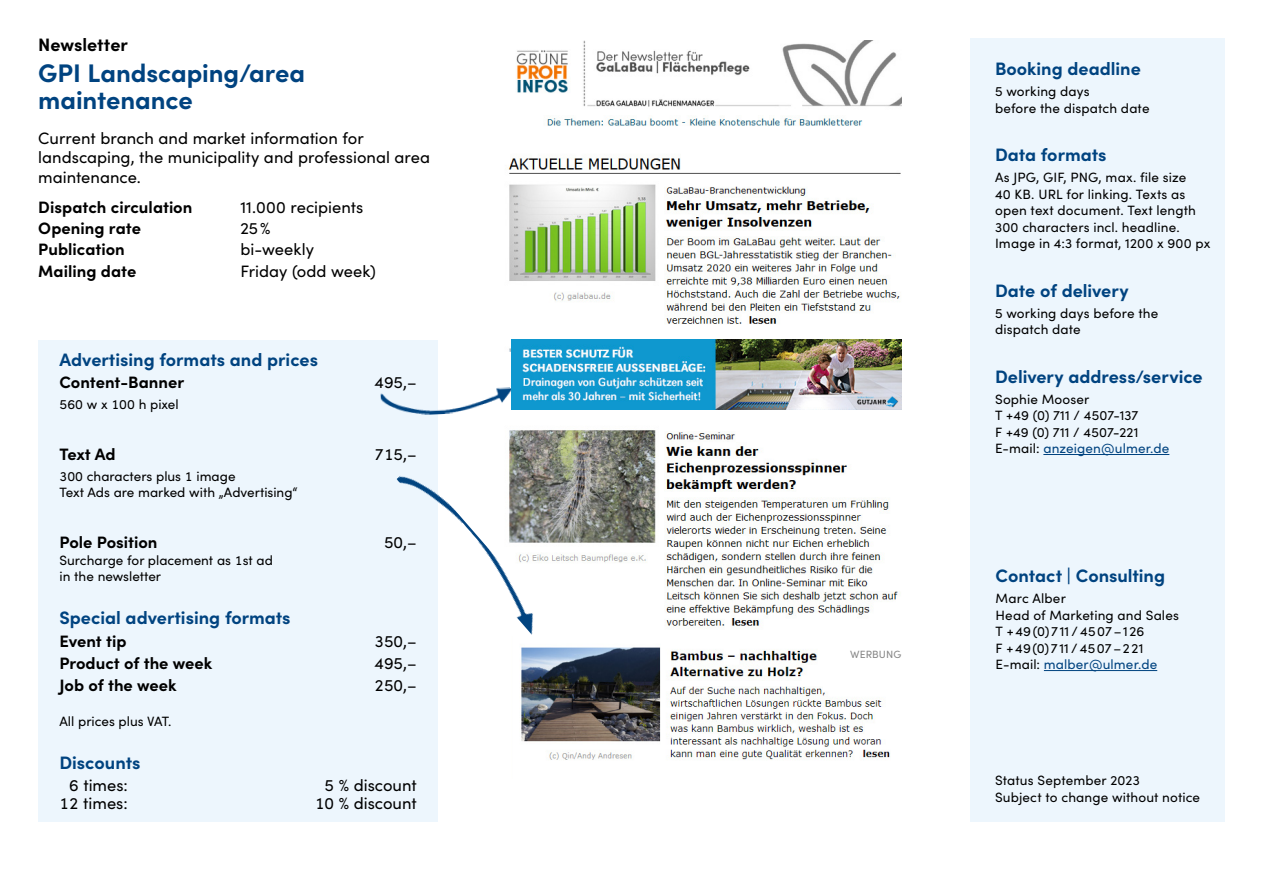
<style>
.page{position:relative;width:1263px;height:893px;background:#fff}
.page>*{position:absolute;margin:0;border:0;box-sizing:border-box;transform-origin:0 0}
._01_Zwischenüberschr{font:700 25.5px/27px "Sofia Pro";letter-spacing:-.005em;color:#004380}
._02_Subhead{font:700 18px "Sofia Pro";color:#004380}
._01_Zwischenüberschr-2{font:700 18px "Sofia Pro";color:#000}
._01_Zwischenüberschr-3{font:16.5px/19.5px "Sofia Pro";color:#000}
._00_Grundschrift{font:700 16.5px "Sofia Pro";color:#000}
._00_Grundschrift-2{font:16.5px "Sofia Pro";color:#000}
._00_Grundschrift_Tab{font:700 16.5px "Sofia Pro";color:#000}
._00_Grundschrift_Tab-2{font:16.5px "Sofia Pro";color:#000}
._00_Grundschrift-3{font:13.5px/16.5px "Sofia Pro";letter-spacing:.005em;color:#000}
._00_Grundschrift-4{font:13.5px "Sofia Pro";letter-spacing:.01em;color:#004380}
._00_Grundschrift-5{font:10.5px "Sofia Pro";letter-spacing:.01em;color:#878787}
.s1{color:#000}
</style>
<div class="page">
<div style="left:38px;top:340px;width:400px;height:482px;background:#edf6fd"></div>
<img style="left:381px;top:387px;width:130px;height:28px">
<img style="left:508px;top:40px;width:393px;height:312px">
<img style="left:511px;top:340px;width:390px;height:70px">
<img style="left:521px;top:647px;width:369px;height:113px">
<img style="left:509px;top:430px;width:389px;height:199px">
<img style="left:396px;top:463px;width:155px;height:172px">
<div style="left:970px;top:38px;width:255px;height:784px;background:#edf6fd"></div>
<hr style="left:1044px;top:670px;width:113px;height:1px;background:#004380">
<hr style="left:1043px;top:454px;width:126px;height:1px;background:#004380">
<p class="_01_Zwischenüberschr-2" style="left:38px;top:31px;width:91px">Newsletter</p>
<p class="_01_Zwischenüberschr" style="left:38px;top:57px;width:268px">GPI Landscaping/area maintenance</p>
<p class="_01_Zwischenüberschr-3" style="left:38px;top:127px;width:393px">Current branch and market information for landscaping, the municipality and professional area maintenance.</p>
<p class="_00_Grundschrift_Tab" style="left:38px;top:194px;width:156px">Dispatch circulation</p>
<p class="_00_Grundschrift_Tab-2" style="left:241px;top:195px;width:124px">11.000 recipients</p>
<p class="_00_Grundschrift_Tab" style="left:38px;top:216px;width:104px">Opening rate</p>
<p class="_00_Grundschrift_Tab-2" style="left:241px;top:216px;width:32px">25%</p>
<p class="_00_Grundschrift_Tab" style="left:38px;top:237px;width:88px">Publication</p>
<p class="_00_Grundschrift_Tab-2" style="left:241px;top:238px;width:75px">bi-weekly</p>
<p class="_00_Grundschrift_Tab" style="left:38px;top:258px;width:100px">Mailing date</p>
<p class="_00_Grundschrift_Tab-2" style="left:241px;top:259px;width:137px">Friday (odd week)</p>
<p class="_02_Subhead" style="left:60px;top:346px;width:260px">Advertising formats and prices</p>
<p class="_00_Grundschrift" style="left:60px;top:370px;width:126px">Content-Banner</p>
<p class="_00_Grundschrift-2" style="left:374px;top:371px;width:44px">495,–</p>
<p class="_00_Grundschrift-3" style="left:60px;top:395px;width:121px">560 w x 100 h pixel</p>
<p class="_00_Grundschrift" style="left:60px;top:442px;width:58px">Text Ad</p>
<p class="_00_Grundschrift-2" style="left:374px;top:442px;width:44px">715,–</p>
<p class="_00_Grundschrift-3" style="left:60px;top:467px;width:178px">300 characters plus 1 image</p>
<p class="_00_Grundschrift-3" style="left:60px;top:484px;width:240px">Text Ads are marked with „Advertising“</p>
<p class="_00_Grundschrift" style="left:60px;top:530px;width:100px">Pole Position</p>
<p class="_00_Grundschrift-2" style="left:384px;top:531px;width:34px">50,–</p>
<p class="_00_Grundschrift-3" style="left:60px;top:551px;width:215px">Surcharge for placement as 1st ad</p>
<p class="_00_Grundschrift-3" style="left:60px;top:568px;width:103px">in the newsletter</p>
<p class="_02_Subhead" style="left:60px;top:604px;width:233px">Special advertising formats</p>
<p class="_00_Grundschrift" style="left:60px;top:628px;width:69px">Event tip</p>
<p class="_00_Grundschrift-2" style="left:374px;top:629px;width:44px">350,–</p>
<p class="_00_Grundschrift" style="left:60px;top:650px;width:154px">Product of the week</p>
<p class="_00_Grundschrift-2" style="left:374px;top:651px;width:44px">495,–</p>
<p class="_00_Grundschrift" style="left:60px;top:673px;width:119px">Job of the week</p>
<p class="_00_Grundschrift-2" style="left:374px;top:673px;width:44px">250,–</p>
<p class="_00_Grundschrift-3" style="left:60px;top:712px;width:114px">All prices plus VAT.</p>
<p class="_02_Subhead" style="left:60px;top:749px;width:82px">Discounts</p>
<p class="_00_Grundschrift-2" style="left:69px;top:773px;width:60px">6 times:</p>
<p class="_00_Grundschrift-2" style="left:325px;top:773px;width:94px">5 % discount</p>
<p class="_00_Grundschrift-2" style="left:60px;top:791px;width:70px">12 times:</p>
<p class="_00_Grundschrift-2" style="left:315px;top:791px;width:103px">10 % discount</p>
<p class="_00_Grundschrift-5" style="left:850px;top:646px;width:53px">WERBUNG</p>
<p class="_02_Subhead" style="left:995px;top:55px;width:147px">Booking deadline</p>
<p class="_00_Grundschrift-3" style="left:995px;top:82px;width:156px">5 working days<br>before the dispatch date</p>
<p class="_02_Subhead" style="left:995px;top:141px;width:113px">Data formats</p>
<p class="_00_Grundschrift-3" style="left:995px;top:168px;width:202px">As JPG, GIF, PNG, max. file size<br>40 KB. URL for linking. Texts as open text document. Text length<br>300 characters incl. headline.</p>
<p class="_00_Grundschrift-3" style="left:995px;top:234px;width:217px">Image in 4:3 format, 1200 x 900 px</p>
<p class="_02_Subhead" style="left:995px;top:277px;width:135px">Date of delivery</p>
<p class="_00_Grundschrift-3" style="left:995px;top:304px;width:165px">5 working days before the dispatch date</p>
<p class="_02_Subhead" style="left:995px;top:363px;width:209px">Delivery address/service</p>
<p class="_00_Grundschrift-3" style="left:995px;top:390px;width:96px">Sophie Mooser</p>
<p class="_00_Grundschrift-3" style="left:995px;top:406px;width:145px">T +49 (0) 711 / 4507-137</p>
<p class="_00_Grundschrift-3" style="left:995px;top:423px;width:145px">F +49 (0) 711 / 4507-221</p>
<p class="_00_Grundschrift-4" style="left:995px;top:439px;width:176px"><span class="s1">E-mail:</span> anzeigen@ulmer.de</p>
<p class="_02_Subhead" style="left:995px;top:562px;width:171px">Contact | Consulting</p>
<p class="_00_Grundschrift-3" style="left:995px;top:589px;width:72px">Marc Alber</p>
<p class="_00_Grundschrift-3" style="left:995px;top:606px;width:185px">Head of Marketing and Sales</p>
<p class="_00_Grundschrift-3" style="left:995px;top:622px;width:150px">T +49(0)711 / 4507–126<br>F +49(0)711 / 4507–221</p>
<p class="_00_Grundschrift-4" style="left:995px;top:655px;width:163px"><span class="s1">E-mail:</span> malber@ulmer.de</p>
<p class="_00_Grundschrift-3" style="left:995px;top:771px;width:146px">Status September 2023</p>
<p class="_00_Grundschrift-3" style="left:995px;top:788px;width:207px">Subject to change without notice</p>
</div>
